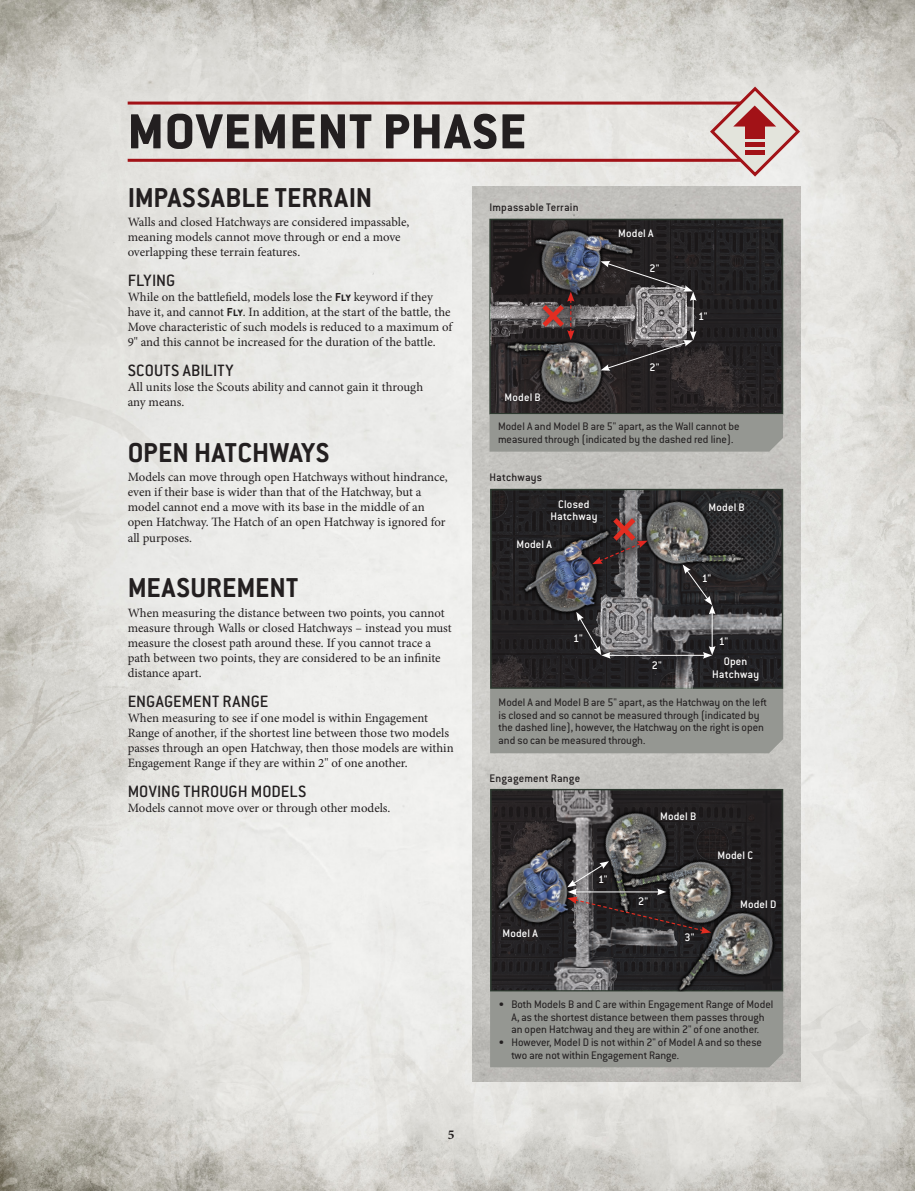
<style>
.page{position:relative;width:915px;height:1191px;background:#fff}
.page>*{position:absolute;margin:0;border:0;box-sizing:border-box;transform-origin:0 0}
._1_2_Phase_Header_Co{font:800 54px "Conduit ITC Std";letter-spacing:.02em;color:#231f20}
._1_4_Header_4_-_Sub{font:700 30px "Conduit ITC Std";letter-spacing:.005em;color:#231f20}
._1_5_Header_5_-_Sub{font:500 18px "Conduit ITC Std";color:#231f20}
.t1{font:700 13.5px "Minion Pro";color:#231f20}
._1_9_Rules_Body_Copy{font:12.75px/15px "Minion Pro";letter-spacing:-.005em;color:#231f20}
.Diagram_Caption_40K9{font:12px/12.8px "Conduit ITC Std";color:#231f20}
._2_12_Rules_Mission{font:500 12px/12.8px "Conduit ITC Std";letter-spacing:.015em;color:#fff;text-align:center}
._1_12_Header_8_-_Rul{font:500 12px "Conduit ITC Std";letter-spacing:.01em;color:#231f20}
.s1{font-family:"Conduit ITC Std";font-weight:700}
</style>
<div class="page">
<img style="left:0;top:0;width:914px;height:1191px">
<img style="left:472px;top:186px;width:327px;height:895px">
<img style="left:493px;top:492px;width:287px;height:194px">
<div style="left:490px;top:489px;width:293px;height:200px;border:2px solid #2d392f"></div>
<img style="left:492px;top:222px;width:288px;height:189px">
<div style="left:489px;top:219px;width:294px;height:195px;border:2px solid #2d392f"></div>
<img style="left:493px;top:792px;width:287px;height:196px">
<img style="left:499px;top:511px;width:84px;height:137px">
<img style="left:606px;top:459px;width:143px;height:124px">
<img style="left:583px;top:583px;width:198px;height:105px">
<img style="left:586px;top:490px;width:92px;height:107px">
<img style="left:490px;top:274px;width:208px;height:81px">
<img style="left:507px;top:196px;width:130px;height:108px">
<img style="left:500px;top:304px;width:139px;height:110px">
<img style="left:545px;top:790px;width:119px;height:200px">
<img style="left:471px;top:824px;width:134px;height:134px">
<img style="left:557px;top:764px;width:159px;height:159px">
<img style="left:664px;top:866px;width:157px;height:157px">
<img style="left:608px;top:802px;width:183px;height:183px">
<svg style="left:686px;top:289px;width:13px;height:54px"></svg>
<hr style="left:692px;top:298px;width:1px;height:35px;background:#fff">
<svg style="left:596px;top:331px;width:100px;height:46px;background:#403c3d"></svg>
<svg style="left:596px;top:254px;width:100px;height:47px;background:#3e3b3c"></svg>
<svg style="left:553px;top:279px;width:34px;height:74px;background:#49484a"></svg>
<div style="left:533px;top:296px;width:39px;height:39px;background:#231f20;opacity:.6"></div>
<svg style="left:537px;top:292px;width:37px;height:48px;background:#5b3938"></svg>
<svg style="left:705px;top:614px;width:13px;height:41px"></svg>
<hr style="left:711px;top:612px;width:1px;height:36px;background:#fff">
<svg style="left:676px;top:559px;width:42px;height:55px;background:#343335"></svg>
<svg style="left:599px;top:649px;width:110px;height:12px"></svg>
<hr style="left:608px;top:655px;width:97px;height:1px;background:#fff">
<svg style="left:702px;top:646px;width:13px;height:12px"></svg>
<svg style="left:569px;top:606px;width:41px;height:54px;background:#49474a"></svg>
<div style="left:604px;top:510px;width:39px;height:39px;background:#231f20;opacity:.6"></div>
<img style="left:573px;top:513px;width:93px;height:72px">
<svg style="left:561px;top:854px;width:154px;height:85px;background:#514d4d"></svg>
<hr style="left:128px;top:102px;width:620px;height:3px;background:#a21217">
<hr style="left:128px;top:159px;width:620px;height:3px;background:#a21217">
<div style="left:647px;top:261px;width:14px;height:13px;background:#231f20"></div>
<div style="left:647px;top:360px;width:14px;height:13px;background:#231f20"></div>
<div style="left:696px;top:309px;width:13px;height:13px;background:#231f20"></div>
<div style="left:615px;top:227px;width:40px;height:13px;background:#231f20"></div>
<svg style="left:502px;top:390px;width:40px;height:13px"></svg>
<div style="left:489px;top:414px;width:293px;height:37px;background:#959792"></div>
<div style="left:649px;top:659px;width:14px;height:13px;background:#231f20"></div>
<div style="left:716px;top:635px;width:14px;height:13px;background:#231f20"></div>
<div style="left:700px;top:572px;width:13px;height:13px;background:#231f20"></div>
<div style="left:571px;top:632px;width:14px;height:13px;background:#231f20"></div>
<div style="left:548px;top:497px;width:51px;height:29px;background:#231f20"></div>
<div style="left:709px;top:655px;width:51px;height:28px;background:#231f20"></div>
<svg style="left:706px;top:500px;width:40px;height:13px"></svg>
<div style="left:514px;top:538px;width:40px;height:13px;background:#231f20"></div>
<div style="left:490px;top:689px;width:293px;height:64px;background:#959792"></div>
<div style="left:658px;top:810px;width:40px;height:13px;background:#231f20"></div>
<div style="left:715px;top:849px;width:40px;height:12px;background:#231f20"></div>
<div style="left:737px;top:897px;width:41px;height:13px;background:#231f20"></div>
<div style="left:500px;top:926px;width:40px;height:13px;background:#231f20"></div>
<div style="left:596px;top:872px;width:13px;height:13px;background:#231f20"></div>
<div style="left:635px;top:894px;width:15px;height:13px;background:#231f20"></div>
<div style="left:682px;top:930px;width:14px;height:13px;background:#231f20"></div>
<div style="left:490px;top:991px;width:293px;height:76px;background:#959792"></div>
<svg style="left:707px;top:84px;width:94px;height:95px;background:#d7b9b7"></svg>
<p class="_1_2_Phase_Header_Co" style="left:128px;top:99px;width:400px">MOVEMENT PHASE</p>
<p class="_1_4_Header_4_-_Sub" style="left:128px;top:179px;width:246px">IMPASSABLE TERRAIN</p>
<p class="_1_9_Rules_Body_Copy" style="left:128px;top:215px;width:283px">Walls and closed Hatchways are considered impassable, meaning models cannot move through or end a move overlapping these terrain features.</p>
<p class="_1_5_Header_5_-_Sub" style="left:128px;top:270px;width:49px">FLYING</p>
<p class="_1_9_Rules_Body_Copy" style="left:128px;top:290px;width:326px">While on the battlefield, models lose the <span class="s1">Fly</span> keyword if they have it, and cannot <span class="s1">Fly</span>. In addition, at the start of the battle, the Move characteristic of such models is reduced to a maximum of 9" and this cannot be increased for the duration of the battle.</p>
<p class="_1_5_Header_5_-_Sub" style="left:128px;top:360px;width:107px">SCOUTS ABILITY</p>
<p class="_1_9_Rules_Body_Copy" style="left:128px;top:380px;width:297px">All units lose the Scouts ability and cannot gain it through any means.</p>
<p class="_1_4_Header_4_-_Sub" style="left:128px;top:434px;width:203px">OPEN HATCHWAYS</p>
<p class="_1_9_Rules_Body_Copy" style="left:128px;top:470px;width:321px">Models can move through open Hatchways without hindrance, even if their base is wider than that of the Hatchway, but a model cannot end a move with its base in the middle of an open Hatchway. The Hatch of an open Hatchway is ignored for all purposes.</p>
<p class="_1_4_Header_4_-_Sub" style="left:128px;top:569px;width:172px">MEASUREMENT</p>
<p class="_1_9_Rules_Body_Copy" style="left:128px;top:605px;width:325px">When measuring the distance between two points, you cannot measure through Walls or closed Hatchways – instead you must measure the closest path around these. If you cannot trace a path between two points, they are considered to be an infinite distance apart.</p>
<p class="_1_5_Header_5_-_Sub" style="left:128px;top:690px;width:142px">ENGAGEMENT RANGE</p>
<p class="_1_9_Rules_Body_Copy" style="left:128px;top:710px;width:327px">When measuring to see if one model is within Engagement Range of another, if the shortest line between those two models passes through an open Hatchway, then those models are within Engagement Range if they are within 2" of one another.</p>
<p class="_1_5_Header_5_-_Sub" style="left:128px;top:780px;width:180px">MOVING THROUGH MODELS</p>
<p class="_1_9_Rules_Body_Copy" style="left:128px;top:800px;width:264px">Models cannot move over or through other models.</p>
<p class="t1" style="left:447px;top:1125px;width:8px">5</p>
<p class="_1_12_Header_8_-_Rul" style="left:489px;top:200px;width:90px">Impassable Terrain</p>
<p class="_2_12_Rules_Mission" style="left:618px;top:227px;width:37px">Model A</p>
<p class="_2_12_Rules_Mission" style="left:649px;top:261px;width:12px">2"</p>
<p class="_2_12_Rules_Mission" style="left:649px;top:360px;width:12px">2"</p>
<p class="_2_12_Rules_Mission" style="left:697px;top:309px;width:11px">1"</p>
<p class="_2_12_Rules_Mission" style="left:504px;top:390px;width:38px">Model B</p>
<p class="Diagram_Caption_40K9" style="left:498px;top:420px;width:243px">Model A and Model B are 5" apart, as the Wall cannot be measured through (indicated by the dashed red line).</p>
<p class="_1_12_Header_8_-_Rul" style="left:489px;top:470px;width:54px">Hatchways</p>
<p class="_2_12_Rules_Mission" style="left:558px;top:497px;width:33px">Closed</p>
<p class="_2_12_Rules_Mission" style="left:550px;top:510px;width:49px">Hatchway</p>
<p class="_2_12_Rules_Mission" style="left:516px;top:538px;width:37px">Model A</p>
<p class="_2_12_Rules_Mission" style="left:573px;top:632px;width:11px">1"</p>
<p class="_2_12_Rules_Mission" style="left:651px;top:658px;width:12px">2"</p>
<p class="_2_12_Rules_Mission" style="left:708px;top:500px;width:38px">Model B</p>
<p class="_2_12_Rules_Mission" style="left:701px;top:572px;width:11px">1"</p>
<p class="_2_12_Rules_Mission" style="left:718px;top:634px;width:11px">1"</p>
<p class="_2_12_Rules_Mission" style="left:711px;top:655px;width:49px">Open<br>Hatchway</p>
<p class="Diagram_Caption_40K9" style="left:498px;top:695px;width:269px">Model A and Model B are 5" apart, as the Hatchway on the left is closed and so cannot be measured through (indicated by the dashed line), however, the Hatchway on the right is open and so can be measured through.</p>
<p class="_1_12_Header_8_-_Rul" style="left:489px;top:770px;width:92px">Engagement Range</p>
<p class="_2_12_Rules_Mission" style="left:502px;top:926px;width:37px">Model A</p>
<p class="_2_12_Rules_Mission" style="left:598px;top:872px;width:11px">1"</p>
<p class="_2_12_Rules_Mission" style="left:660px;top:810px;width:38px">Model B</p>
<p class="_2_12_Rules_Mission" style="left:637px;top:894px;width:12px">2"</p>
<p class="_2_12_Rules_Mission" style="left:684px;top:930px;width:11px">3"</p>
<p class="_2_12_Rules_Mission" style="left:717px;top:849px;width:37px">Model C</p>
<p class="_2_12_Rules_Mission" style="left:739px;top:897px;width:38px">Model D</p>
<p class="Diagram_Caption_40K9" style="left:498px;top:997px;width:276px;text-align:center">• Both Models B and C are within Engagement Range of Model<br>A, as the shortest distance between them passes through<br>an open Hatchway and they are within 2" of one another.</p>
<p class="Diagram_Caption_40K9" style="left:511px;top:1035px;width:252px;text-indent:-13px">• However, Model D is not within 2" of Model A and so these two are not within Engagement Range.</p>
</div>
